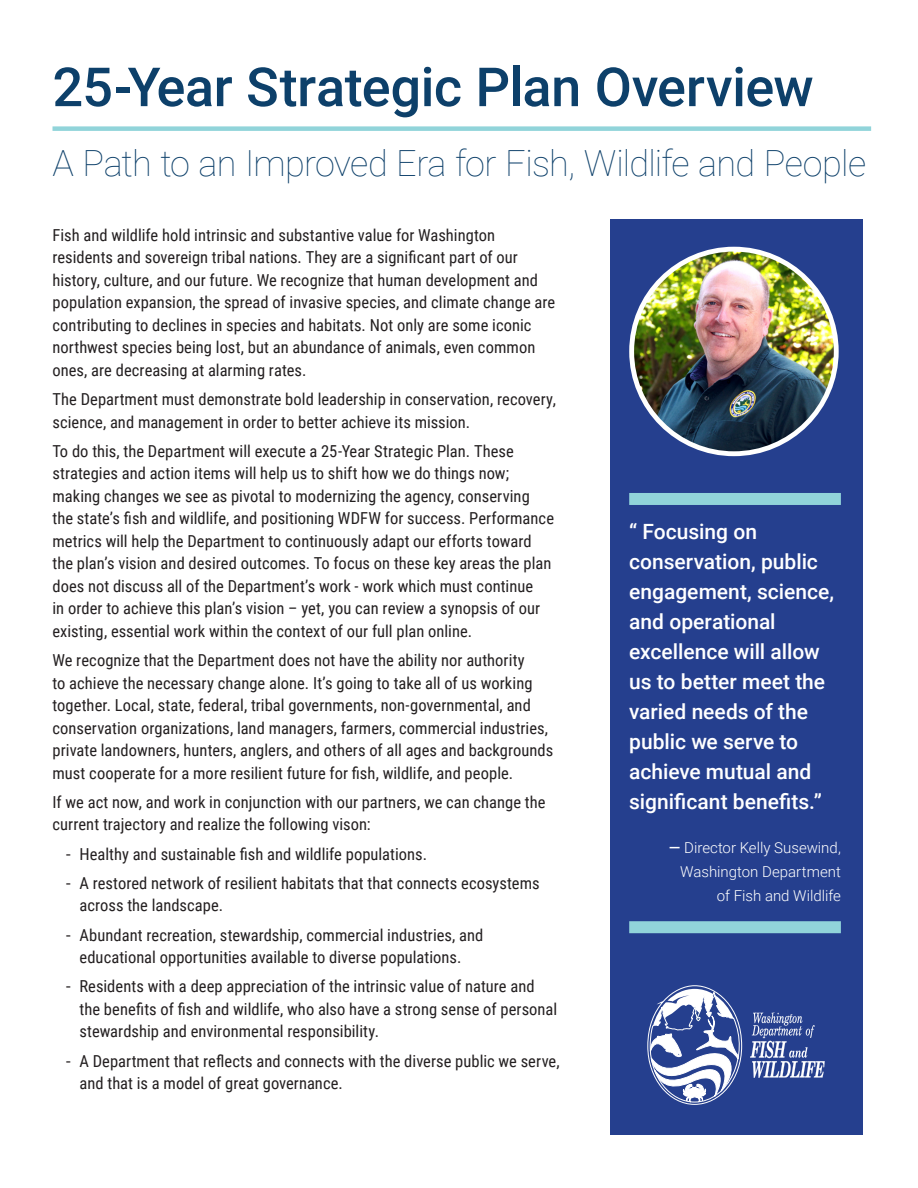
<style>
.page{position:relative;width:918px;height:1188px;background:#fff}
.page>*{position:absolute;margin:0;border:0;box-sizing:border-box;transform-origin:0 0}
.t1{font:500 54px "Roboto";letter-spacing:-.01em;color:#0d406a}
.t2{font:100 36px "Roboto";letter-spacing:-.02em;color:#0d406a}
.t3{font:500 21px/30px "Roboto";color:#fff}
.t4{font:16.5px/22.5px "Roboto Condensed";color:#231f20}
.t5{font:300 15px/24px "Roboto";color:#fff;text-align:right}
.s1{font-family:"Roboto"}
.s2{font-weight:500}
</style>
<div class="page">
<div style="left:610px;top:219px;width:252px;height:915px;background:#253f8e"></div>
<img style="left:632px;top:249px;width:204px;height:205px;border-radius:102px">
<div style="left:629px;top:247px;width:210px;height:209px;border:5px solid #fff;border-radius:50%"></div>
<div style="left:52px;top:126px;width:819px;height:5px;background:#91d4da"></div>
<div style="left:629px;top:493px;width:212px;height:12px;background:#91d4da"></div>
<div style="left:629px;top:921px;width:212px;height:12px;background:#91d4da"></div>
<svg style="left:650px;top:989px;width:175px;height:114px"></svg>
<p class="t1" style="left:52px;top:49px;width:763px">25-Year Strategic Plan Overview</p>
<p class="t2" style="left:52px;top:138px;width:815px">A Path to an Improved Era for Fish, Wildlife and People</p>
<p class="t4" style="left:52px;top:223px;width:504px">Fish and wildlife hold intrinsic and substantive value for Washington residents and sovereign tribal nations. They are a significant part of our history, culture, and our future. We recognize that human development and population expansion, the spread of invasive species, and climate change are contributing to declines in species and habitats. Not only are some iconic northwest species being lost, but an abundance of animals, even common ones, are decreasing at alarming rates.</p>
<p class="t4" style="left:52px;top:387px;width:505px">The Department must demonstrate bold leadership in conservation, recovery, science, and management in order to better achieve its mission.</p>
<p class="t4" style="left:52px;top:439px;width:503px">To do this, the Department will execute a 25-Year Strategic Plan. These strategies and action items will help us to shift how we do things now; making changes we see as pivotal to modernizing the agency, conserving the state’s fish and wildlife, and positioning WDFW for success. Performance metrics will help the Department to continuously adapt our efforts toward the plan’s vision and desired outcomes. To focus on these key areas the plan does not discuss all of the Department’s work - work which must continue<br>in order to achieve this plan’s vision – yet, you can review a synopsis of our existing, essential work within the context of our full plan online.</p>
<p class="t4" style="left:52px;top:648px;width:502px">We recognize that the Department does not have the ability nor authority<br>to achieve the necessary change alone. It’s going to take all of us working together. Local, state, federal, tribal governments, non-governmental, and conservation organizations, land managers, farmers, commercial industries, private landowners, hunters, anglers, and others of all ages and backgrounds must cooperate for a more resilient future for fish, wildlife, and people.</p>
<p class="t4" style="left:52px;top:790px;width:495px">If we act now, and work in conjunction with our partners, we can change the current trajectory and realize the following vison:</p>
<p class="t4" style="left:66px;top:842px;width:363px"><span class="s1">-</span> Healthy and sustainable fish and wildlife populations.</p>
<p class="t4" style="left:80px;top:871px;width:462px;text-indent:-14px"><span class="s1">-</span> A restored network of resilient habitats that that connects ecosystems across the landscape.</p>
<p class="t4" style="left:66px;top:923px;width:419px;text-align:center"><span class="s1">-</span> Abundant recreation, stewardship, commercial industries, and educational opportunities available to diverse populations.</p>
<p class="t4" style="left:80px;top:975px;width:479px;text-indent:-14px"><span class="s1">-</span> Residents with a deep appreciation of the intrinsic value of nature and the benefits of fish and wildlife, who also have a strong sense of personal stewardship and environmental responsibility.</p>
<p class="t4" style="left:80px;top:1049px;width:482px;text-indent:-14px"><span class="s1">-</span> A Department that reflects and connects with the diverse public we serve, and that is a model of great governance.</p>
<p class="t3" style="left:629px;top:515px;width:206px">“ Focusing on conservation, public engagement, science, and operational excellence will allow us to better meet the varied needs of the public we serve to achieve mutual and significant benefits.”</p>
<p class="t5" style="left:669px;top:835px;width:173px"><span class="s2">—</span> Director Kelly Susewind,<br>Washington Department of Fish and Wildlife</p>
</div>
